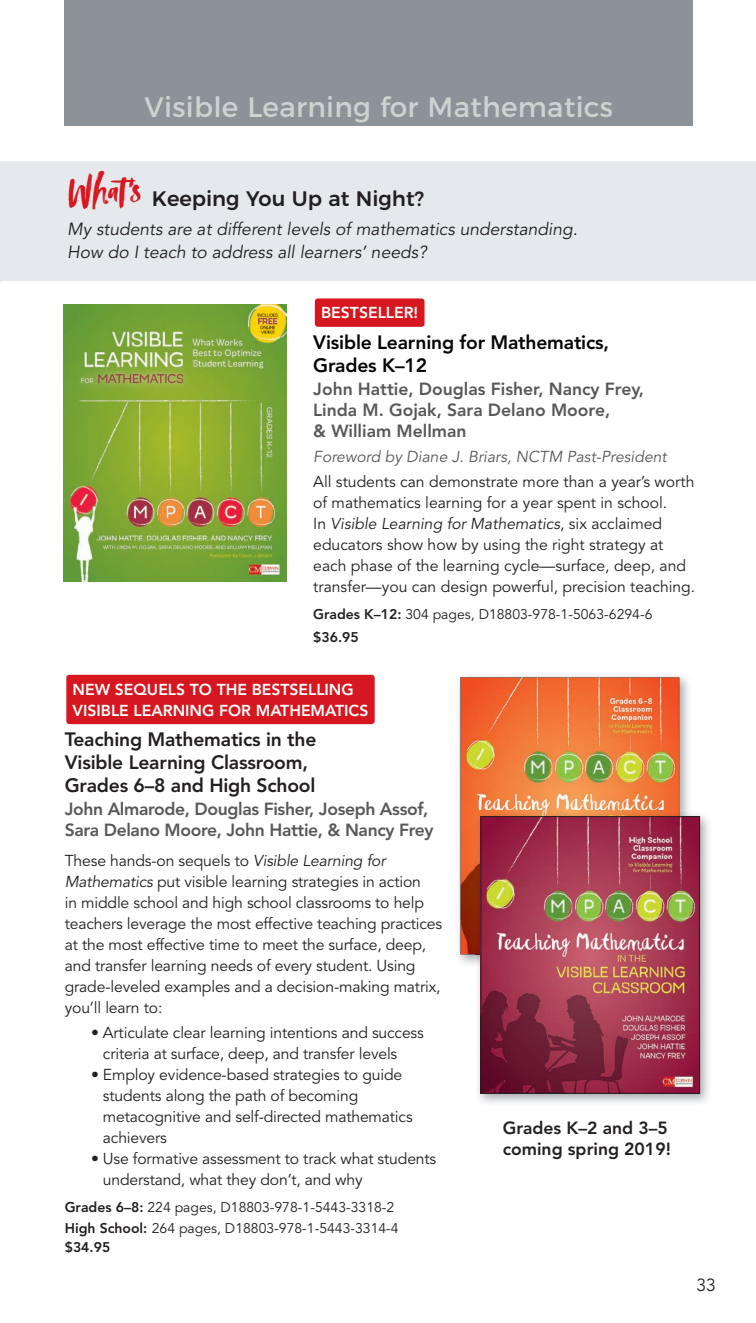
<style>
.page{position:relative;width:756px;height:1323px;background:#fff}
.page>*{position:absolute;margin:0;border:0;box-sizing:border-box;transform-origin:0 0}
.t1{font:28px "Montserrat";letter-spacing:.01em;color:#ced2d1}
.t2{font:500 21px "Montserrat";color:#231f20}
.t3{font:800 19.25px/22.8px "Avenir";letter-spacing:-.01em;color:#231f20}
.t4{font:800 19.25px/22.8px "Avenir";letter-spacing:-.01em;color:#040503}
.t5{font:italic 17.5px/22.8px "Avenir";color:#231f20}
.t6{font:800 17.5px/21px "Avenir";color:#57585a}
.t7{font:800 17.5px/21px "Avenir";letter-spacing:-.02em;color:#57585a}
.t8{font:800 17.5px/21px "Avenir";color:#231f20}
.t9{font:17.5px "Avenir";color:#231f20}
.t10{font:15.75px/21px "Avenir";letter-spacing:-.01em;color:#231f20}
.t11{font:800 15.75px/21px "Avenir";color:#fff}
.t12{font:italic 15.75px "Avenir";color:#57585a}
.t13{font:14px/21px "Avenir";color:#231f20}
.t14{font:800 14px "Avenir";color:#231f20}
.s1{font-family:"Avallon";font-weight:400;font-size:42px;color:#d7171f}
.s2{font-style:italic}
.s3{font-weight:800}
</style>
<div class="page">
<div style="left:65px;top:0;width:628px;height:125px;background:#8b9398"></div>
<img style="left:458px;top:675px;width:231px;height:289px">
<img style="left:460px;top:677px;width:219px;height:277px">
<img style="left:478px;top:814px;width:231px;height:289px">
<img style="left:475px;top:811px;width:204px;height:143px">
<img style="left:483px;top:818px;width:215px;height:274px">
<div style="left:481px;top:816px;width:219px;height:278px;border:1px solid #231f20"></div>
<div style="left:66px;top:675px;width:309px;height:49px;background:#d7171f;border-radius:3px"></div>
<div style="left:315px;top:298px;width:110px;height:29px;background:#d7171f;border-radius:3px"></div>
<img style="left:63px;top:305px;width:224px;height:277px">
<div style="left:1px;top:162px;width:755px;height:119px;background:#e6e9eb"></div>
<hr style="left:0;top:161px;width:1px;height:121px;background:#e6e9eb">
<h1 class="t1" style="left:145px;top:84px;width:470px">Visible Learning for Mathematics</h1>
<h2 class="t2" style="left:67px;top:182px;width:359px"><span class="s1">What’s</span> Keeping You Up at Night?</h2>
<p class="t5" style="left:67px;top:218px;width:512px">My students are at different levels of mathematics understanding.<br>How do I teach to address all learners’ needs?</p>
<p class="t11" style="left:321px;top:302px;width:99px">BESTSELLER!</p>
<p class="t4" style="left:313px;top:331px;width:297px">Visible Learning for Mathematics,<br>Grades K–12</p>
<p class="t6" style="left:313px;top:379px;width:332px">John Hattie, Douglas Fisher, Nancy Frey,<br>Linda M. Gojak, Sara Delano Moore,<br>&amp; William Mellman</p>
<p class="t12" style="left:313px;top:448px;width:355px">Foreword by Diane J. Briars, NCTM Past-President</p>
<p class="t10" style="left:313px;top:471px;width:384px">All students can demonstrate more than a year’s worth of mathematics learning for a year spent in school.<br>In <span class="s2">Visible Learning for Mathematics</span>, six acclaimed educators show how by using the right strategy at each phase of the learning cycle—surface, deep, and transfer—you can design powerful, precision teaching.</p>
<p class="t13" style="left:313px;top:603px;width:341px;line-height:23.1px"><span class="s3">Grades K–12:</span> 304 pages, D18803-978-1-5063-6294-6 <span class="s3">$36.95</span></p>
<p class="t11" style="left:73px;top:679px;width:297px">NEW SEQUELS TO THE BESTSELLING<br>VISIBLE LEARNING FOR MATHEMATICS</p>
<p class="t3" style="left:65px;top:728px;width:253px">Teaching Mathematics in the<br>Visible Learning Classroom,<br>Grades 6–8 and High School</p>
<p class="t7" style="left:65px;top:799px;width:370px">John Almarode, Douglas Fisher, Joseph Assof,<br>Sara Delano Moore, John Hattie, &amp; Nancy Frey</p>
<p class="t10" style="left:65px;top:850px;width:379px">These hands-on sequels to <span class="s2">Visible Learning for Mathematics</span> put visible learning strategies in action<br>in middle school and high school classrooms to help teachers leverage the most effective teaching practices at the most effective time to meet the surface, deep, and transfer learning needs of every student. Using grade-leveled examples and a decision-making matrix, you’ll learn to:</p>
<p class="t10" style="left:103px;top:1022px;width:322px;text-indent:-12px">• Articulate clear learning intentions and success criteria at surface, deep, and transfer levels</p>
<p class="t10" style="left:103px;top:1064px;width:311px;text-indent:-12px">• Employ evidence-based strategies to guide students along the path of becoming metacognitive and self-directed mathematics achievers</p>
<p class="t10" style="left:103px;top:1148px;width:335px;text-indent:-12px">• Use formative assessment to track what students understand, what they don’t, and why</p>
<p class="t13" style="left:65px;top:1197px;width:336px"><span class="s3">Grades 6–8:</span> 224 pages, D18803-978-1-5443-3318-2<br><span class="s3">High School:</span> 264 pages, D18803-978-1-5443-3314-4</p>
<p class="t14" style="left:65px;top:1239px;width:47px">$34.95</p>
<p class="t8" style="left:503px;top:1117px;width:170px">Grades K–2 and 3–5 coming spring 2019!</p>
<p class="t9" style="left:696px;top:1275px;width:21px">33</p>
</div>
